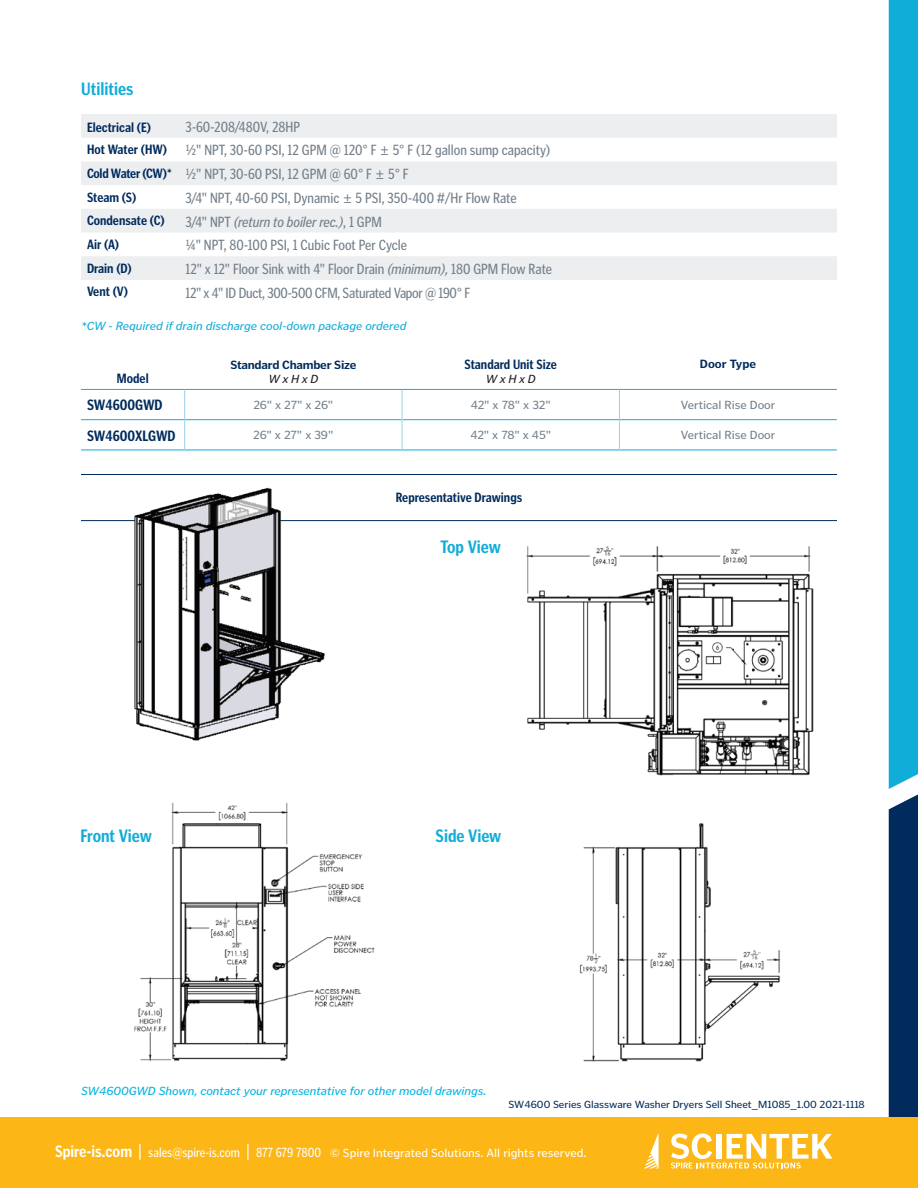
<style>
.page{position:relative;width:918px;height:1188px;background:#fff}
.page>*{position:absolute;margin:0;border:0;box-sizing:border-box;transform-origin:0 0}
.t1{font:700 18px "Poynter Gothic Text Cond";color:#10add9}
.t2{font:15px/23.7px "Poynter Gothic Text Cond";color:#727f8a}
.t3{font:15px "Poynter Gothic Text Cond";letter-spacing:-.02em;color:#727f8a}
.t4{font:italic 15px "Poynter Gothic Text Cond";color:#727f8a}
.t5{font:700 15px "Poynter Gothic Text Cond";color:#002b5c}
.t6{font:700 13.5px "Poynter Gothic Text Cond";color:#002b5c}
.t7{font:12px "Poynter Gothic Text";color:#fff}
.t8{font:12px "Poynter Gothic Text";color:#727f8a}
.t9{font:italic 12px "Poynter Gothic Text";color:#00b3e4}
.t10{font:italic 12px "Poynter Gothic Text";color:#10add9}
.t11{font:700 12px "Poynter Gothic Text";letter-spacing:-.02em;color:#002b5c}
.t12{font:italic 12px "Poynter Gothic Text";color:#231f20}
.t13{font:700 12px "Poynter Gothic Text";color:#002b5c}
.t14{font:10.5px "Poynter Gothic Text";color:#002b5c}
.s1{font-weight:700;font-size:13.5px;color:#002b5c}
.s2{font-style:normal}
.s3{font-style:italic}
.s4{font-family:"Poynter Gothic Text Cond";font-weight:700;font-size:16.5px}
.s5{font-family:"Poynter Gothic Text Cond";font-size:16.5px}
.s6{font-family:"Poynter Gothic Text Cond";font-size:13.5px}
</style>
<div class="page">
<img style="left:134px;top:802px;width:241px;height:260px">
<img style="left:526px;top:546px;width:288px;height:230px">
<hr style="left:81px;top:389px;width:104px;height:1px;background:#10add9">
<hr style="left:185px;top:389px;width:217px;height:1px;background:#10add9">
<hr style="left:402px;top:389px;width:217px;height:1px;background:#10add9">
<hr style="left:619px;top:389px;width:218px;height:1px;background:#10add9">
<hr style="left:81px;top:419px;width:103px;height:1px;background:#10add9">
<hr style="left:185px;top:419px;width:217px;height:1px;background:#10add9">
<hr style="left:402px;top:419px;width:217px;height:1px;background:#10add9">
<hr style="left:620px;top:419px;width:217px;height:1px;background:#10add9">
<hr style="left:81px;top:450px;width:104px;height:1px;background:#10add9">
<hr style="left:185px;top:450px;width:217px;height:1px;background:#10add9">
<hr style="left:402px;top:450px;width:217px;height:1px;background:#10add9">
<hr style="left:619px;top:450px;width:218px;height:1px;background:#10add9">
<hr style="left:184px;top:390px;width:1px;height:30px;background:#9bd0ea">
<hr style="left:184px;top:420px;width:1px;height:30px;background:#9bd0ea">
<hr style="left:402px;top:390px;width:1px;height:30px;background:#9bd0ea">
<hr style="left:619px;top:390px;width:1px;height:30px;background:#9bd0ea">
<hr style="left:402px;top:420px;width:1px;height:30px;background:#9bd0ea">
<hr style="left:619px;top:420px;width:1px;height:30px;background:#9bd0ea">
<svg style="left:889px;top:0;width:29px;height:1118px;background:#0f89b6"></svg>
<hr style="left:81px;top:474px;width:756px;height:1px;background:#002b5c">
<hr style="left:81px;top:520px;width:756px;height:1px;background:#002b5c">
<div style="left:0;top:1118px;width:918px;height:70px;background:#fcb615"></div>
<svg style="left:81px;top:114px;width:756px;height:166px;fill:#eceef0"></svg>
<svg style="left:671px;top:1134px;width:161px;height:35px"></svg>
<svg style="left:644px;top:1134px;width:15px;height:34px"></svg>
<img style="left:119px;top:487px;width:217px;height:254px">
<img style="left:579px;top:823px;width:202px;height:239px">
<svg style="left:381px;top:147px;width:7px;height:8px"></svg>
<svg style="left:377px;top:170px;width:7px;height:9px"></svg>
<svg style="left:344px;top:194px;width:7px;height:9px"></svg>
<p class="t1" style="left:81px;top:79px;width:54px">Utilities</p>
<p class="t2" style="left:87px;top:115px;width:465px;text-indent:99px">3-60-208/480V, 28HP<br><span class="s1">Hot Water (HW)</span> 1/2" NPT, 30-60 PSI, 12 GPM @ 120° F 5° F (12 gallon sump capacity)<br><span class="s1">Cold Water (CW)*</span> 1/2" NPT, 30-60 PSI, 12 GPM @ 60° F 5° F</p>
<p class="t6" style="left:87px;top:190px;width:51px">Steam (S)</p>
<p class="t2" style="left:186px;top:186px;width:333px">3/4" NPT, 40-60 PSI, Dynamic 5 PSI, 350-400 #/Hr Flow Rate</p>
<p class="t6" style="left:87px;top:213px;width:79px">Condensate (C)</p>
<p class="t4" style="left:186px;top:213px;width:198px"><span class="s2">3/4" NPT</span> (return to boiler rec.)<span class="s2">, 1 GPM</span></p>
<p class="t6" style="left:87px;top:237px;width:34px">Air (A)</p>
<p class="t2" style="left:186px;top:233px;width:223px">1/4" NPT, 80-100 PSI, 1 Cubic Foot Per Cycle</p>
<p class="t6" style="left:87px;top:261px;width:46px">Drain (D)</p>
<p class="t2" style="left:186px;top:257px;width:368px">12" x 12" Floor Sink with 4" Floor Drain <span class="s3">(minimum),</span> 180 GPM Flow Rate</p>
<p class="t6" style="left:87px;top:284px;width:43px">Vent (V)</p>
<p class="t3" style="left:186px;top:285px;width:286px">12" x 4" ID Duct, 300-500 CFM, Saturated Vapor @ 190° F</p>
<p class="t6" style="left:87px;top:120px;width:66px">Electrical (E)</p>
<p class="t10" style="left:81px;top:319px;width:327px">*CW - Required if drain discharge cool-down package ordered</p>
<p class="t6" style="left:117px;top:371px;width:33px">Model</p>
<p class="t11" style="left:230px;top:358px;width:127px">Standard Chamber Size</p>
<p class="t12" style="left:269px;top:373px;width:51px">W x H x D</p>
<p class="t6" style="left:465px;top:357px;width:94px">Standard Unit Size</p>
<p class="t12" style="left:486px;top:373px;width:51px">W x H x D</p>
<p class="t13" style="left:700px;top:357px;width:58px">Door Type</p>
<p class="t5" style="left:87px;top:397px;width:77px">SW4600GWD</p>
<p class="t8" style="left:253px;top:398px;width:81px">26" x 27" x 26"</p>
<p class="t8" style="left:471px;top:398px;width:82px">42" x 78" x 32"</p>
<p class="t8" style="left:681px;top:398px;width:96px">Vertical Rise Door</p>
<p class="t5" style="left:87px;top:427px;width:90px">SW4600XLGWD</p>
<p class="t8" style="left:253px;top:429px;width:82px">26" x 27" x 39"</p>
<p class="t8" style="left:470px;top:429px;width:82px">42" x 78" x 45"</p>
<p class="t8" style="left:681px;top:429px;width:96px">Vertical Rise Door</p>
<p class="t6" style="left:396px;top:490px;width:128px">Representative Drawings</p>
<p class="t1" style="left:440px;top:537px;width:62px">Top View</p>
<p class="t1" style="left:81px;top:826px;width:73px">Front View</p>
<p class="t1" style="left:436px;top:826px;width:67px">Side View</p>
<p class="t9" style="left:81px;top:1084px;width:407px">SW4600GWD Shown, contact your representative for other model drawings.</p>
<p class="t14" style="left:509px;top:1098px;width:358px">SW4600 Series Glassware Washer Dryers Sell Sheet_M1085_1.00 2021-1118</p>
<p class="t7" style="left:55px;top:1147px;width:533px"><span class="s4">Spire-is.com</span> <span class="s5">|</span> <span class="s6">sales@spire-is.com</span> <span class="s5">|</span> <span class="s6">877 679 7800</span> © Spire Integrated Solutions. All rights reserved.</p>
</div>
